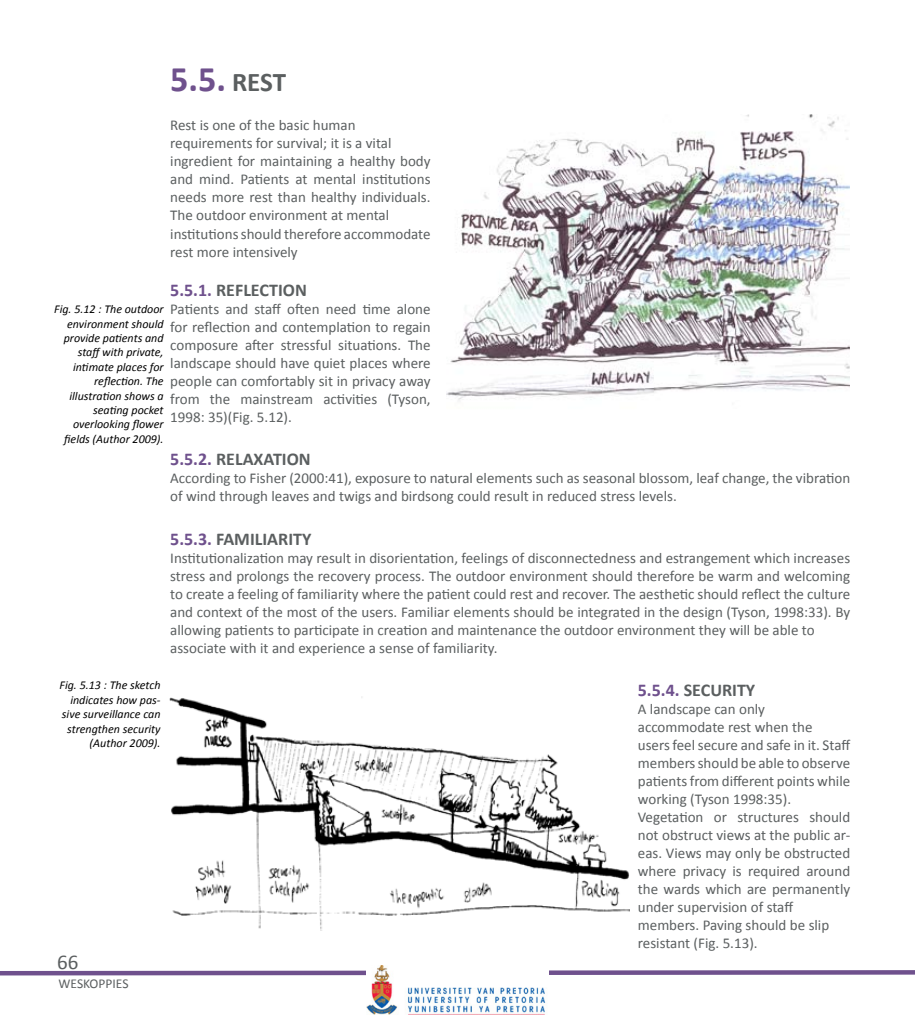
<style>
.page{position:relative;width:915px;height:1021px;background:#fff}
.page>*{position:absolute;margin:0;border:0;box-sizing:border-box;transform-origin:0 0}
.t1{font:700 36px "Calibri";color:#6f518d}
.t2{font:21px "Calibri";color:#5b5f60}
.t3{font:700 18px "Calibri";color:#5b5f60}
.t4{font:15px/18px "Calibri";color:#5b5f60}
.t5{font:13.5px "Calibri";color:#5b5f60}
.t6{font:italic 12px/14.4px "Calibri";color:#000;text-align:right}
.s1{font-size:27px;color:#5b5f60}
.s2{color:#6f518d}
</style>
<div class="page">
<svg style="left:0;top:970px;width:914px;height:6px;background:#937ca9"></svg>
<img style="left:170px;top:696px;width:459px;height:234px">
<img style="left:446px;top:114px;width:403px;height:286px">
<img style="left:367px;top:965px;width:181px;height:49px">
<h1 class="t1" style="left:170px;top:57px;width:117px">5.5. <span class="s1">REST</span></h1>
<p class="t4" style="left:170px;top:116px;width:262px">Rest is one of the basic human requirements for survival; it is a vital ingredient for maintaining a healthy body and mind. Patients at mental institutions needs more rest than healthy individuals.<br>The outdoor environment at mental institutions should therefore accommodate rest more intensively</p>
<p class="t3" style="left:170px;top:279px;width:138px"><span class="s2">5.5.1.</span> REFLECTION</p>
<p class="t4" style="left:170px;top:299px;width:262px;text-align:justify">Patients and staff often need time alone for reflection and contemplation to regain composure after stressful situations. The landscape should have quiet places where people can comfortably sit in privacy away from the mainstream activities (Tyson, 1998: 35)(Fig. 5.12).</p>
<p class="t3" style="left:170px;top:448px;width:142px"><span class="s2">5.5.2.</span> RELAXATION</p>
<p class="t4" style="left:170px;top:468px;width:681px">According to Fisher (2000:41), exposure to natural elements such as seasonal blossom, leaf change, the vibration of wind through leaves and twigs and birdsong could result in reduced stress levels.</p>
<p class="t3" style="left:170px;top:527px;width:143px"><span class="s2">5.5.3.</span> FAMILIARITY</p>
<p class="t4" style="left:170px;top:548px;width:681px">Institutionalization may result in disorientation, feelings of disconnectedness and estrangement which increases stress and prolongs the recovery process. The outdoor environment should therefore be warm and welcoming to create a feeling of familiarity where the patient could rest and recover. The aesthetic should reflect the culture and context of the most of the users. Familiar elements should be integrated in the design (Tyson, 1998:33). By allowing patients to participate in creation and maintenance the outdoor environment they will be able to associate with it and experience a sense of familiarity.</p>
<p class="t3" style="left:637px;top:678px;width:119px"><span class="s2">5.5.4.</span> SECURITY</p>
<p class="t4" style="left:637px;top:699px;width:214px">A landscape can only accommodate rest when the<br>users feel secure and safe in it. Staff members should be able to observe patients from different points while working (Tyson 1998:35).<br>Vegetation or structures should not obstruct views at the public ar&shy;eas. Views may only be obstructed where privacy is required around the wards which are permanently under supervision of staff members. Paving should be slip resistant (Fig. 5.13).</p>
<p class="t6" style="left:54px;top:301px;width:111px">Fig. 5.12 : The outdoor environment should provide patients and staff with private, intimate places for reflection. The illustration shows a seating pocket overlooking flower fields (Author 2009).</p>
<p class="t6" style="left:60px;top:677px;width:102px">Fig. 5.13 : The sketch indicates how pas&shy;sive surveillance can strengthen security (Author 2009).</p>
<h2 class="t2" style="left:57px;top:948px;width:23px">66</h2>
<p class="t5" style="left:58px;top:974px;width:71px">WESKOPPIES</p>
</div>
